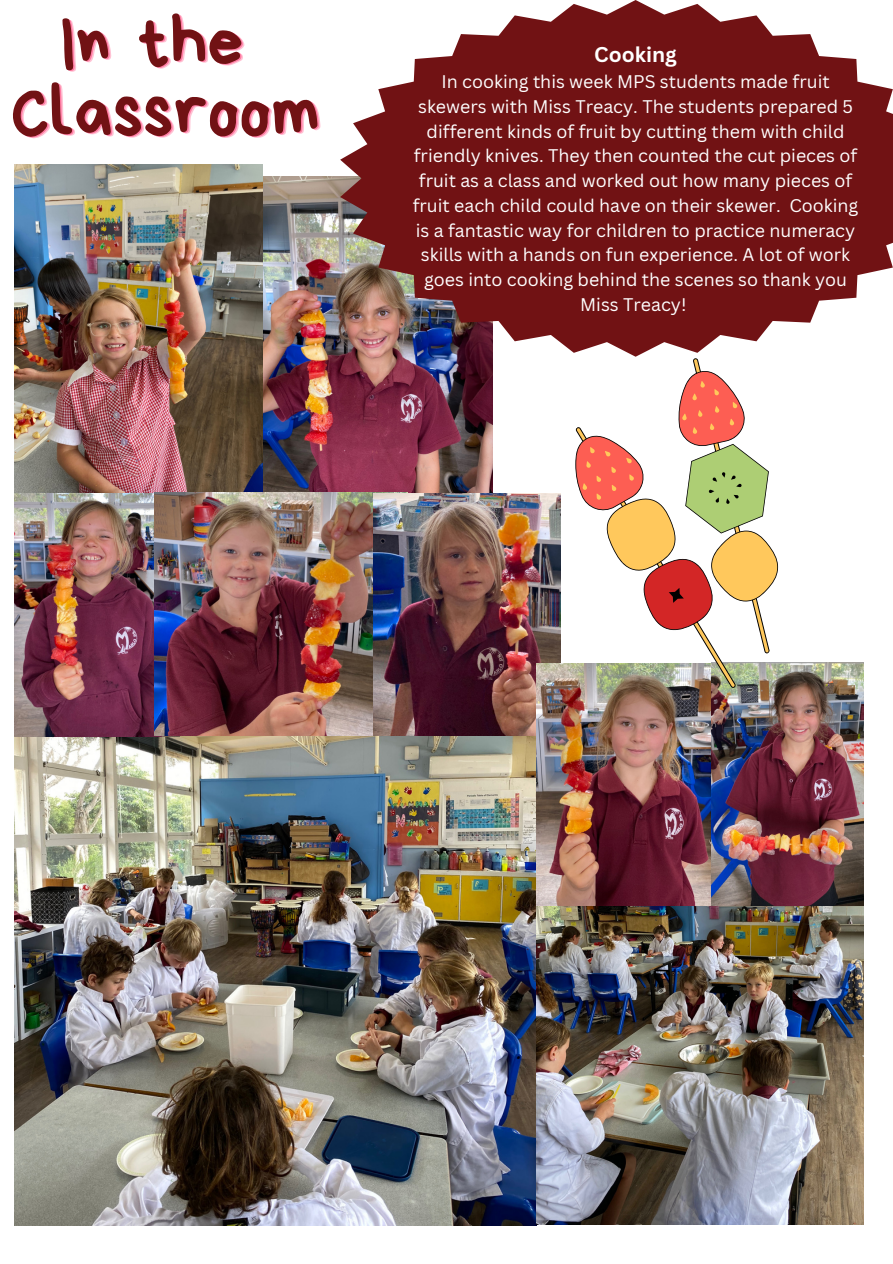
<style>
.page{position:relative;width:893px;height:1264px;background:#fff}
.page>*{position:absolute;margin:0;border:0;box-sizing:border-box;transform-origin:0 0}
.t1{font:71.25px "Bryndan Write";color:#711214}
.t2{font:700 20.85px "Canva Sans";color:#fff}
.t3{font:17.85px/24.8px "Canva Sans";color:#fff;text-align:center}
</style>
<div class="page">
<img style="left:262px;top:177px;width:230px;height:316px">
<svg style="left:340px;top:0;width:552px;height:357px;fill:#711214"></svg>
<img style="left:15px;top:164px;width:247px;height:329px">
<img style="left:15px;top:735px;width:521px;height:490px">
<img style="left:15px;top:493px;width:165px;height:243px">
<img style="left:154px;top:492px;width:253px;height:243px">
<img style="left:374px;top:493px;width:162px;height:242px">
<img style="left:536px;top:689px;width:175px;height:217px">
<img style="left:711px;top:662px;width:152px;height:244px">
<img style="left:536px;top:906px;width:327px;height:318px">
<img style="left:521px;top:493px;width:268px;height:196px">
<svg style="left:581px;top:358px;width:208px;height:296px"></svg>
<svg style="left:550px;top:360px;width:239px;height:285px"></svg>
<p class="t1" style="left:60px;top:6px;width:185px">In the</p>
<p class="t1" style="left:11px;top:77px;width:310px">Classroom</p>
<p class="t2" style="left:594px;top:40px;width:84px">Cooking</p>
<p class="t3" style="left:412px;top:69px;width:447px">In cooking this week MPS students made fruit skewers with Miss Treacy. The students prepared 5 different kinds of fruit by cutting them with child friendly knives. They then counted the cut pieces of fruit as a class and worked out how many pieces of fruit each child could have on their skewer. Cooking is a fantastic way for children to practice numeracy skills with a hands on fun experience. A lot of work goes into cooking behind the scenes so thank you Miss Treacy!</p>
</div>
